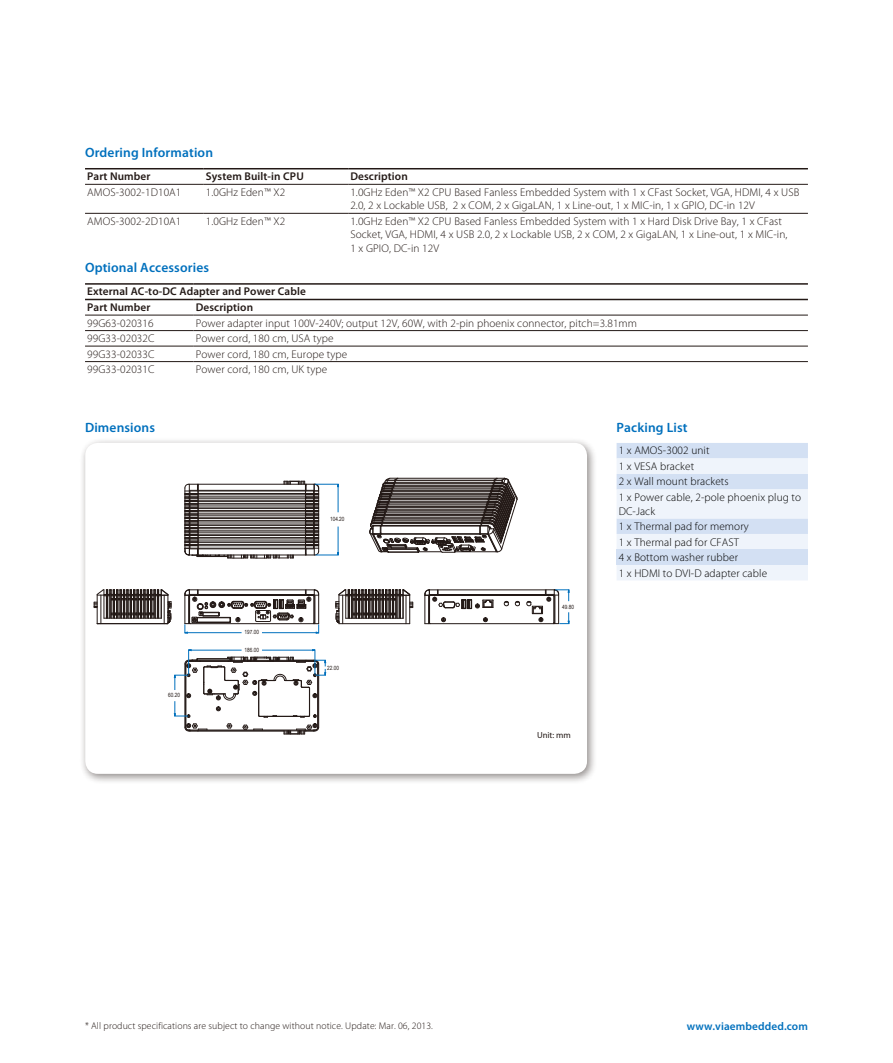
<style>
.page{position:relative;width:893px;height:1063px;background:#fff}
.page>*{position:absolute;margin:0;border:0;box-sizing:border-box;transform-origin:0 0}
.t1{font:600 13.5px "Myriad Pro";letter-spacing:.01em;color:#0070bd}
.t2{font:300 11.25px/13.5px "Myriad Pro";letter-spacing:.01em;color:#231916}
.t3{font:300 11.25px/15.5px "Myriad Pro";letter-spacing:.01em;color:#000}
.t4{font:600 11.25px/15.6px "Myriad Pro";letter-spacing:.01em;color:#231916}
.t5{font:600 11.25px "Myriad Pro";letter-spacing:.01em;color:#0070bd}
.t6{font:300 9.75px "Myriad Pro";letter-spacing:.01em;color:#231916}
.t7{font:8.85px "Myriad Pro";color:#231916}
.t8{font:5.7px "Arial Narrow";color:#231916}
</style>
<div class="page">
<div style="left:79px;top:437px;width:519px;height:347px;background:#231916;opacity:.5"></div>
<div style="left:85px;top:443px;width:502px;height:331px;background:#fff;border-radius:13px"></div>
<hr style="left:430px;top:623px;width:123px;height:1px;background:#231916">
<hr style="left:438px;top:595px;width:107px;height:1px;background:#231916">
<hr style="left:438px;top:594px;width:107px;height:1px;background:#231916">
<hr style="left:438px;top:590px;width:107px;height:1px;background:#231916">
<svg style="left:504px;top:601px;width:5px;height:5px"></svg>
<svg style="left:94px;top:589px;width:78px;height:36px"></svg>
<svg style="left:336px;top:589px;width:77px;height:35px"></svg>
<svg style="left:424px;top:589px;width:70px;height:35px"></svg>
<svg style="left:369px;top:478px;width:149px;height:75px"></svg>
<svg style="left:184px;top:589px;width:135px;height:44px"></svg>
<svg style="left:184px;top:481px;width:155px;height:78px"></svg>
<svg style="left:174px;top:649px;width:152px;height:86px"></svg>
<svg style="left:515px;top:601px;width:5px;height:5px"></svg>
<svg style="left:526px;top:589px;width:43px;height:35px"></svg>
<svg style="left:617px;top:443px;width:191px;height:137px"></svg>
<div style="left:617px;top:549px;width:191px;height:16px;background:#d3e0f3"></div>
<hr style="left:85px;top:184px;width:119px;height:1px;background:#231916">
<hr style="left:204px;top:184px;width:144px;height:1px;background:#231916">
<hr style="left:348px;top:184px;width:460px;height:1px;background:#231916">
<hr style="left:85px;top:213px;width:119px;height:1px;background:#231916">
<hr style="left:204px;top:213px;width:144px;height:1px;background:#231916">
<hr style="left:348px;top:213px;width:460px;height:1px;background:#231916">
<hr style="left:85px;top:168px;width:119px;height:1px;background:#231916">
<hr style="left:204px;top:168px;width:144px;height:1px;background:#231916">
<hr style="left:348px;top:168px;width:460px;height:1px;background:#231916">
<hr style="left:85px;top:315px;width:109px;height:1px;background:#231916">
<hr style="left:194px;top:315px;width:614px;height:1px;background:#231916">
<hr style="left:85px;top:330px;width:109px;height:1px;background:#231916">
<hr style="left:194px;top:330px;width:614px;height:1px;background:#231916">
<hr style="left:85px;top:283px;width:109px;height:2px;background:#231916">
<hr style="left:194px;top:283px;width:614px;height:2px;background:#231916">
<hr style="left:85px;top:299px;width:109px;height:1px;background:#231916">
<hr style="left:194px;top:299px;width:614px;height:1px;background:#231916">
<hr style="left:85px;top:346px;width:109px;height:1px;background:#231916">
<hr style="left:194px;top:346px;width:614px;height:1px;background:#231916">
<hr style="left:85px;top:361px;width:109px;height:1px;background:#231916">
<hr style="left:194px;top:361px;width:614px;height:1px;background:#231916">
<p class="t1" style="left:85px;top:144px;width:130px">Ordering Information</p>
<p class="t4" style="left:87px;top:168px;width:65px">Part Number</p>
<p class="t4" style="left:206px;top:168px;width:99px">System Built-in CPU</p>
<p class="t4" style="left:350px;top:168px;width:59px">Description</p>
<p class="t2" style="left:87px;top:186px;width:96px">AMOS-3002-1D10A1</p>
<p class="t2" style="left:206px;top:186px;width:81px">1.0GHz Eden™ X2</p>
<p class="t2" style="left:350px;top:186px;width:451px">1.0GHz Eden™ X2 CPU Based Fanless Embedded System with 1 x CFast Socket, VGA, HDMI, 4 x USB<br>2.0, 2 x Lockable USB, 2 x COM, 2 x GigaLAN, 1 x Line-out, 1 x MIC-in, 1 x GPIO, DC-in 12V</p>
<p class="t2" style="left:87px;top:215px;width:96px">AMOS-3002-2D10A1</p>
<p class="t2" style="left:206px;top:215px;width:81px">1.0GHz Eden™ X2</p>
<p class="t2" style="left:350px;top:215px;width:439px">1.0GHz Eden™ X2 CPU Based Fanless Embedded System with 1 x Hard Disk Drive Bay, 1 x CFast<br>Socket, VGA, HDMI, 4 x USB 2.0, 2 x Lockable USB, 2 x COM, 2 x GigaLAN, 1 x Line-out, 1 x MIC-in,<br>1 x GPIO, DC-in 12V</p>
<p class="t1" style="left:85px;top:259px;width:126px">Optional Accessories</p>
<p class="t4" style="left:87px;top:284px;width:220px">External AC-to-DC Adapter and Power Cable<br>Part Number</p>
<p class="t4" style="left:196px;top:299px;width:59px">Description</p>
<p class="t2" style="left:87px;top:316px;width:68px">99G63-020316</p>
<p class="t2" style="left:196px;top:316px;width:443px">Power adapter input 100V-240V; output 12V, 60W, with 2-pin phoenix connector, pitch=3.81mm</p>
<p class="t2" style="left:87px;top:332px;width:69px">99G33-02032C</p>
<p class="t2" style="left:196px;top:332px;width:139px">Power cord, 180 cm, USA type</p>
<p class="t2" style="left:87px;top:347px;width:69px">99G33-02033C</p>
<p class="t2" style="left:196px;top:347px;width:153px">Power cord, 180 cm, Europe type</p>
<p class="t2" style="left:87px;top:363px;width:69px">99G33-02031C</p>
<p class="t2" style="left:196px;top:363px;width:133px">Power cord, 180 cm, UK type</p>
<p class="t1" style="left:85px;top:419px;width:72px">Dimensions</p>
<p class="t1" style="left:617px;top:419px;width:73px">Packing List</p>
<p class="t3" style="left:619px;top:443px;width:184px">1 x AMOS-3002 unit<br>1 x VESA bracket<br>2 x Wall mount brackets<br>1 x Power cable, 2-pole phoenix plug to</p>
<p class="t3" style="left:619px;top:503px;width:150px">DC-Jack<br>1 x Thermal pad for memory<br>1 x Thermal pad for CFAST<br>4 x Bottom washer rubber<br>1 x HDMI to DVI-D adapter cable</p>
<p class="t8" style="left:330px;top:515px;width:16px">104.20</p>
<p class="t8" style="left:168px;top:691px;width:13px">60.20</p>
<p class="t8" style="left:245px;top:628px;width:16px">197.00</p>
<p class="t8" style="left:245px;top:645px;width:16px">186.00</p>
<p class="t8" style="left:327px;top:664px;width:13px">22.00</p>
<p class="t8" style="left:562px;top:603px;width:13px">49.80</p>
<p class="t7" style="left:537px;top:730px;width:35px">Unit: mm</p>
<p class="t6" style="left:85px;top:1020px;width:349px">* All product specifications are subject to change without notice. Update: Mar. 06, 2013.</p>
<p class="t5" style="left:687px;top:1019px;width:123px">www.viaembedded.com</p>
</div>
